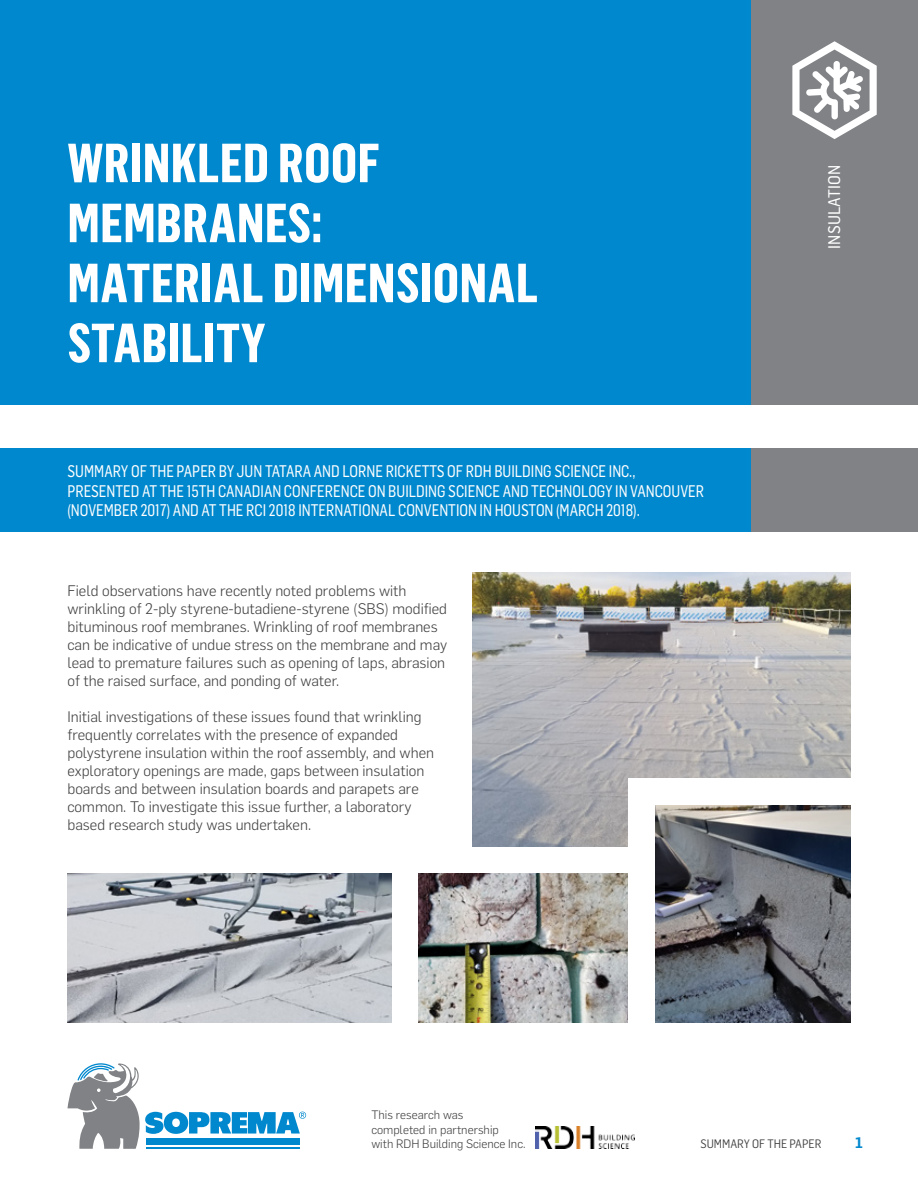
<style>
.page{position:relative;width:918px;height:1188px;background:#fff}
.page>*{position:absolute;margin:0;border:0;box-sizing:border-box;transform-origin:0 0}
.t1{font:700 54px/60px "Flama Condensed";letter-spacing:.01em;color:#fff}
.t2{font:16.5px/19.5px "Flama Semicondensed Basic";color:#fff;scale:.88 1}
.t3{font:16.5px "Flama Semicondensed Basic";color:#fff}
.t4{font:300 15px/18px "Flama";color:#3e3e3f}
.t5{font:600 15px "Flama";color:#0088ce}
.t6{font:300 12px/14.4px "Flama";color:#3e3e3f}
.t7{font:12px "Flama Semicondensed";color:#3e3e3f}
</style>
<div class="page">
<div style="left:0;top:448px;width:918px;height:85px;background:#0088ce"></div>
<div style="left:752px;top:448px;width:166px;height:85px;background:#808285"></div>
<div style="left:0;top:0;width:918px;height:404px;background:#0088ce"></div>
<div style="left:752px;top:0;width:166px;height:404px;background:#808285"></div>
<img style="left:472px;top:572px;width:378px;height:274px">
<img style="left:68px;top:873px;width:324px;height:150px">
<img style="left:418px;top:873px;width:210px;height:150px">
<img style="left:655px;top:805px;width:195px;height:218px">
<div style="left:628px;top:788px;width:27px;height:275px;background:#fff"></div>
<div style="left:628px;top:778px;width:232px;height:27px;background:#fff"></div>
<svg style="left:68px;top:1063px;width:238px;height:86px"></svg>
<svg style="left:792px;top:41px;width:85px;height:98px"></svg>
<img style="left:536px;top:1127px;width:98px;height:21px">
<p class="t1" style="left:68px;top:131px;width:472px">WRINKLED ROOF<br>MEMBRANES:<br>MATERIAL DIMENSIONAL<br>STABILITY</p>
<p class="t2" style="left:68px;top:461px;width:725px">SUMMARY OF THE PAPER BY JUN TATARA AND LORNE RICKETTS OF RDH BUILDING SCIENCE INC.,<br>PRESENTED AT THE 15TH CANADIAN CONFERENCE ON BUILDING SCIENCE AND TECHNOLOGY IN VANCOUVER (NOVEMBER 2017) AND AT THE RCI 2018 INTERNATIONAL CONVENTION IN HOUSTON (MARCH 2018).</p>
<p class="t4" style="left:68px;top:581px;width:381px">Field observations have recently noted problems with wrinkling of 2-ply styrene-butadiene-styrene (SBS) modified bituminous roof membranes. Wrinkling of roof membranes can be indicative of undue stress on the membrane and may lead to premature failures such as opening of laps, abrasion of the raised surface, and ponding of water.</p>
<p class="t4" style="left:68px;top:707px;width:368px">Initial investigations of these issues found that wrinkling frequently correlates with the presence of expanded polystyrene insulation within the roof assembly, and when exploratory openings are made, gaps between insulation boards and between insulation boards and parapets are common. To investigate this issue further, a laboratory based research study was undertaken.</p>
<p class="t3" style="left:824px;top:249px;width:85px;rotate:-90deg">INSULATION</p>
<p class="t6" style="left:371px;top:1107px;width:156px">This research was<br>completed in partnership<br>with RDH Building Science Inc.</p>
<p class="t7" style="left:700px;top:1136px;width:123px">SUMMARY OF THE PAPER</p>
<p class="t5" style="left:855px;top:1132px;width:9px">1</p>
</div>
